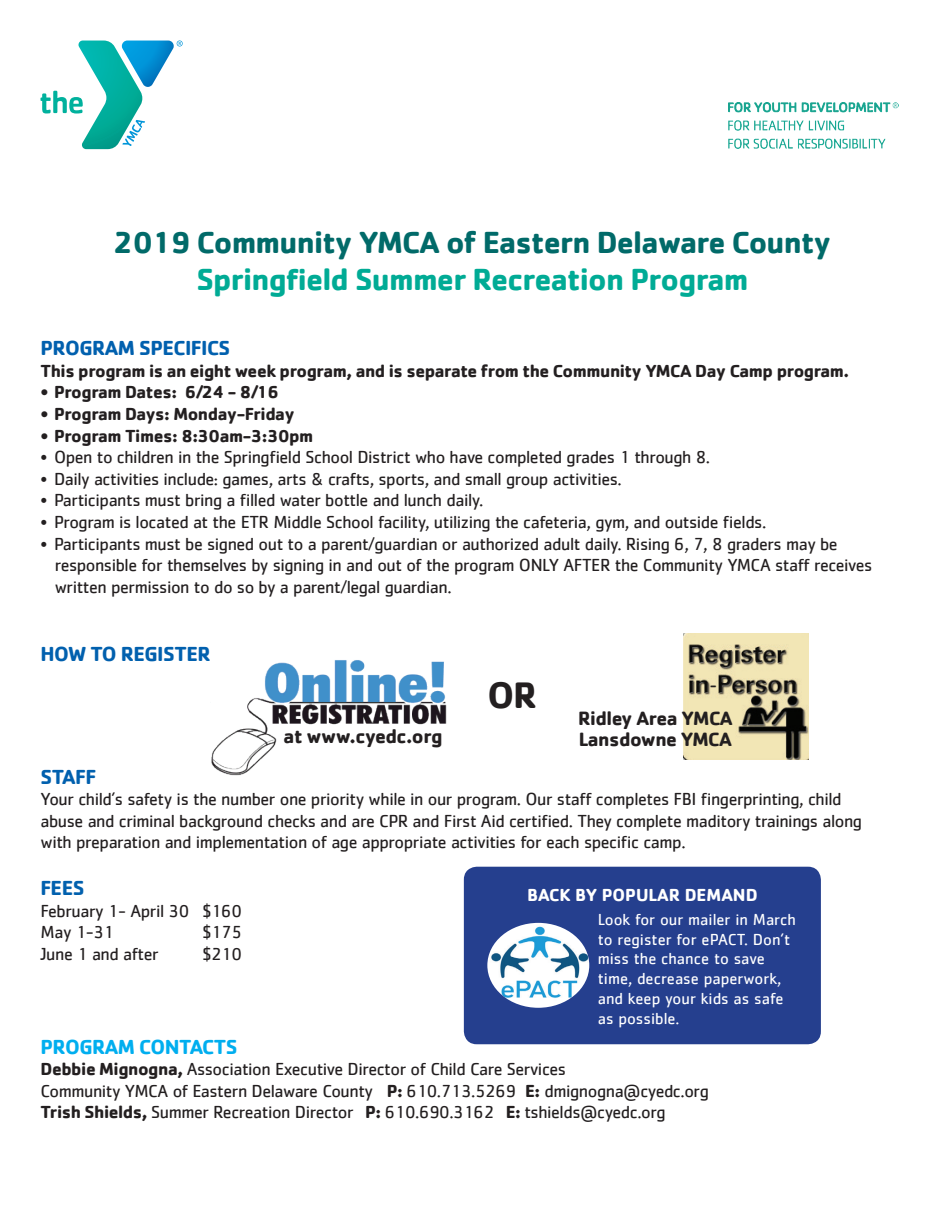
<style>
.page{position:relative;width:945px;height:1215px;background:#fff}
.page>*{position:absolute;margin:0;border:0;box-sizing:border-box;transform-origin:0 0}
.t1{font:700 38.1px "Cachet";color:#231f20}
.t2{font:700 31.5px "Cachet";letter-spacing:-.025em;color:#016a69}
.t3{font:700 31.5px "Cachet";letter-spacing:-.025em;color:#00ab95}
.t4{font:700 21px "Cachet";letter-spacing:-.025em;color:#0160ae}
.t5{font:700 21px "Cachet";letter-spacing:-.025em;color:#00aeef}
.t6{font:700 20.1px "Cachet";letter-spacing:-.025em;color:#231f20}
.t7{font:700 19.95px "Cachet";letter-spacing:-.025em;color:#231f20}
.t8{font:18px "Cachet";letter-spacing:-.025em;color:#231f20}
.t9{font:700 18px "Cachet";letter-spacing:-.025em;color:#231f20}
.t10{font:700 18px "Cachet";color:#fff}
.t11{font:16.5px/19.8px "Cachet";color:#fff}
.t12{font:700 13.5px "Cachet";color:#231f20}
.s1{font-weight:700}
</style>
<div class="page">
<svg style="left:40px;top:41px;width:143px;height:108px"></svg>
<img style="left:729px;top:103px;width:170px;height:45px">
<img style="left:211px;top:660px;width:236px;height:116px">
<img style="left:684px;top:634px;width:124px;height:125px">
<div style="left:464px;top:867px;width:357px;height:177px;background:#253f8e;border-radius:13px"></div>
<img style="left:487px;top:923px;width:102px;height:85px">
<p class="t2" style="left:114px;top:222px;width:719px">2019 Community YMCA of Eastern Delaware County</p>
<p class="t3" style="left:196px;top:259px;width:554px">Springfield Summer Recreation Program</p>
<p class="t4" style="left:40px;top:335px;width:191px">PROGRAM SPECIFICS</p>
<p class="t9" style="left:40px;top:359px;width:810px">This program is an eight week program, and is separate from the Community YMCA Day Camp program.</p>
<p class="t9" style="left:40px;top:381px;width:240px">• Program Dates: 6/24 - 8/16</p>
<p class="t9" style="left:40px;top:402px;width:256px">• Program Days: Monday-Friday</p>
<p class="t9" style="left:40px;top:424px;width:274px">• Program Times: 8:30am-3:30pm</p>
<p class="t8" style="left:40px;top:447px;width:671px">• Open to children in the Springfield School District who have completed grades 1 through 8.</p>
<p class="t8" style="left:40px;top:468px;width:583px">• Daily activities include: games, arts &amp; crafts, sports, and small group activities.</p>
<p class="t8" style="left:40px;top:490px;width:444px">• Participants must bring a filled water bottle and lunch daily.</p>
<p class="t8" style="left:40px;top:512px;width:727px">• Program is located at the ETR Middle School facility, utilizing the cafeteria, gym, and outside fields.</p>
<p class="t8" style="left:40px;top:533px;width:799px">• Participants must be signed out to a parent/guardian or authorized adult daily. Rising 6, 7, 8 graders may be</p>
<p class="t8" style="left:55px;top:555px;width:819px">responsible for themselves by signing in and out of the program ONLY AFTER the Community YMCA staff receives</p>
<p class="t8" style="left:55px;top:576px;width:399px">written permission to do so by a parent/legal guardian.</p>
<p class="t4" style="left:40px;top:641px;width:172px">HOW TO REGISTER</p>
<p class="t6" style="left:284px;top:723px;width:160px">at www.cyedc.org</p>
<p class="t1" style="left:487px;top:671px;width:51px">OR</p>
<p class="t12" style="left:710px;top:676px;width:8px">-</p>
<p class="t7" style="left:578px;top:705px;width:156px">Ridley Area YMCA</p>
<p class="t7" style="left:579px;top:726px;width:155px">Lansdowne YMCA</p>
<p class="t4" style="left:40px;top:763px;width:57px">STAFF</p>
<p class="t8" style="left:40px;top:789px;width:803px">Your child’s safety is the number one priority while in our program. Our staff completes FBI fingerprinting, child</p>
<p class="t8" style="left:40px;top:810px;width:823px">abuse and criminal background checks and are CPR and First Aid certified. They complete maditory trainings along</p>
<p class="t8" style="left:40px;top:832px;width:647px">with preparation and implementation of age appropriate activities for each specific camp.</p>
<p class="t4" style="left:40px;top:875px;width:46px">FEES</p>
<p class="t8" style="left:40px;top:900px;width:203px">February 1- April 30 $160</p>
<p class="t8" style="left:40px;top:922px;width:75px">May 1-31</p>
<p class="t8" style="left:202px;top:922px;width:41px">$175</p>
<p class="t8" style="left:40px;top:944px;width:120px">June 1 and after</p>
<p class="t8" style="left:202px;top:944px;width:41px">$210</p>
<p class="t10" style="left:527px;top:883px;width:232px">BACK BY POPULAR DEMAND</p>
<p class="t11" style="left:598px;top:909px;width:200px">Look for our mailer in March to register for ePACT. Don’t miss the chance to save time, decrease paperwork, and keep your kids as safe as possible.</p>
<p class="t5" style="left:40px;top:1033px;width:198px">PROGRAM CONTACTS</p>
<p class="t8" style="left:40px;top:1059px;width:527px"><span class="s1">Debbie Mignogna,</span> Association Executive Director of Child Care Services</p>
<p class="t8" style="left:40px;top:1080px;width:670px">Community YMCA of Eastern Delaware County <span class="s1">P:</span> 610.713.5269 <span class="s1">E:</span> dmignogna@cyedc.org</p>
<p class="t8" style="left:40px;top:1102px;width:627px"><span class="s1">Trish Shields,</span> Summer Recreation Director <span class="s1">P:</span> 610.690.3162 <span class="s1">E:</span> tshields@cyedc.org</p>
</div>
